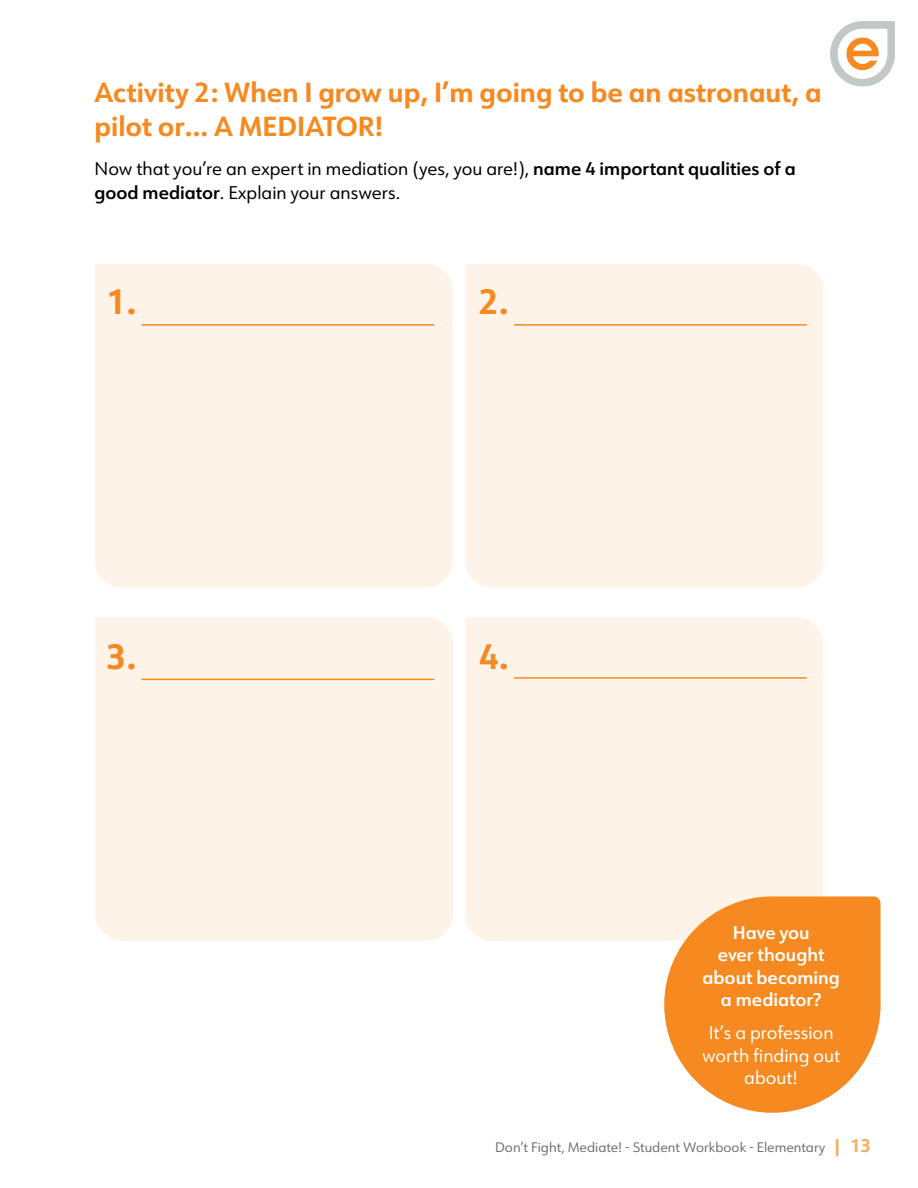
<style>
.page{position:relative;width:918px;height:1188px;background:#fff}
.page>*{position:absolute;margin:0;border:0;box-sizing:border-box;transform-origin:0 0}
.t1{font:700 34.5px "URW Form";color:#f6891f}
.t2{font:700 27px/34.5px "URW Form";color:#f6891f}
.t3{font:18px/24px "URW Form";color:#000}
.t4{font:600 18px/22.5px "URW Form";color:#fff;text-align:center}
.t5{font:18px/22.5px "URW Form";color:#fff;text-align:center}
.t6{font:13.5px "URW Form";color:#706f6f}
.s1{font-weight:600}
.s2{font-weight:700;font-size:18px;color:#f9ac62}
</style>
<div class="page">
<img style="left:830px;top:22px;width:65px;height:64px">
<div style="left:465px;top:617px;width:358px;height:324px;background:#fef3e9"></div>
<svg style="left:664px;top:896px;width:217px;height:217px;background:#f79c43"></svg>
<div style="left:466px;top:264px;width:358px;height:324px;background:#fef3e9"></div>
<div style="left:95px;top:617px;width:358px;height:324px;background:#fef3e9"></div>
<div style="left:95px;top:264px;width:358px;height:324px;background:#fef3e9"></div>
<hr style="left:142px;top:324px;width:292px;height:2px;background:#f6891f">
<hr style="left:514px;top:324px;width:293px;height:2px;background:#f6891f">
<hr style="left:514px;top:677px;width:293px;height:2px;background:#f6891f">
<hr style="left:142px;top:679px;width:292px;height:1px;background:#f6891f">
<h2 class="t2" style="left:94px;top:74px;width:729px">Activity 2: When I grow up, I’m going to be an astronaut, a pilot or… A MEDIATOR!</h2>
<p class="t3" style="left:94px;top:156px;width:703px">Now that you’re an expert in mediation (yes, you are!), <span class="s1">name 4 important qualities of a good mediator</span>. Explain your answers.</p>
<h1 class="t1" style="left:107px;top:278px;width:31px">1.</h1>
<h1 class="t1" style="left:479px;top:278px;width:31px">2.</h1>
<h1 class="t1" style="left:107px;top:632px;width:31px">3.</h1>
<h1 class="t1" style="left:479px;top:632px;width:31px">4.</h1>
<p class="t4" style="left:703px;top:921px;width:139px">Have you<br>ever thought about becoming a mediator?</p>
<p class="t5" style="left:702px;top:1021px;width:140px">It’s a profession worth finding out about!</p>
<p class="t6" style="left:495px;top:1138px;width:377px">Don’t Fight, Mediate! - Student Workbook - Elementary <span class="s2">| 13</span></p>
</div>
